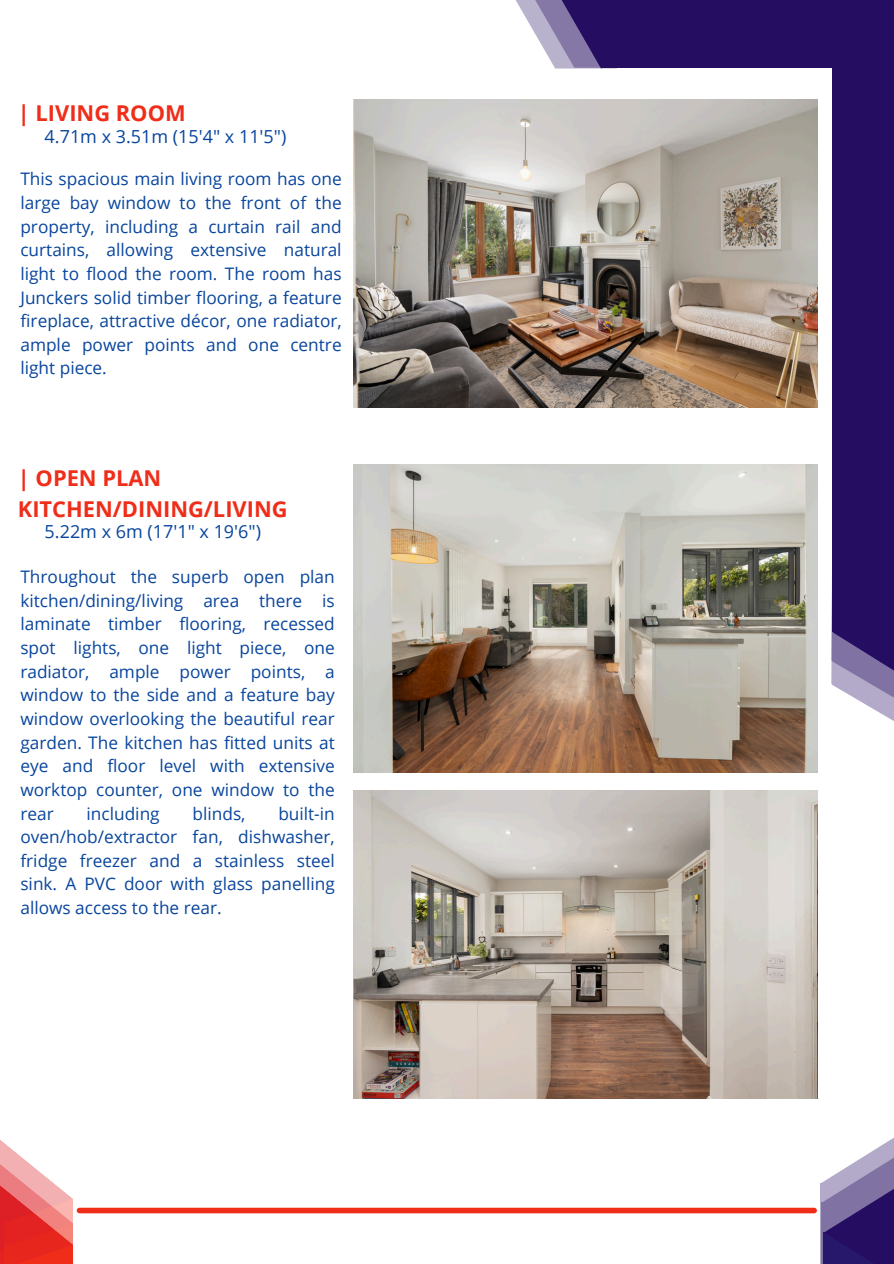
<style>
.page{position:relative;width:894px;height:1264px;background:#fff}
.page>*{position:absolute;margin:0;border:0;box-sizing:border-box;transform-origin:0 0}
.t1{font:700 21.9px/30.3px "Open Sans";color:#ef2d19}
.t2{font:18px "Open Sans";color:#08459d}
.t3{font:17.25px/23.7px "Open Sans";color:#08459d;text-align:justify}
</style>
<div class="page">
<svg style="left:515px;top:0;width:13px;height:21px"></svg>
<svg style="left:528px;top:0;width:27px;height:68px;fill:#b9b2cd"></svg>
<div style="left:602px;top:0;width:291px;height:68px;background:#250e62"></div>
<svg style="left:831px;top:585px;width:62px;height:136px"></svg>
<div style="left:832px;top:0;width:61px;height:631px;background:#250e62"></div>
<svg style="left:832px;top:631px;width:61px;height:60px;background:#6c5d95"></svg>
<svg style="left:555px;top:0;width:62px;height:69px"></svg>
<div style="left:821px;top:1202px;width:71px;height:61px;background:#28186c"></div>
<svg style="left:820px;top:1138px;width:73px;height:116px"></svg>
<svg style="left:0;top:1140px;width:73px;height:123px"></svg>
<div style="left:79px;top:1207px;width:735px;height:6px;background:#ef2d19"></div>
<img style="left:354px;top:100px;width:462px;height:307px">
<img style="left:354px;top:465px;width:462px;height:307px">
<img style="left:354px;top:790px;width:462px;height:308px">
<h1 class="t1" style="left:18px;top:97px;width:169px">| LIVING ROOM</h1>
<p class="t2" style="left:45px;top:124px;width:243px">4.71m x 3.51m (15'4" x 11'5")</p>
<p class="t3" style="left:20px;top:167px;width:323px">This spacious main living room has one large bay window to the front of the property, including a curtain rail and curtains, allowing extensive natural light to flood the room. The room has Junckers solid timber flooring, a feature fireplace, attractive décor, one radiator, ample power points and one centre light piece.</p>
<p class="t1" style="left:18px;top:463px;width:271px">| OPEN PLAN<br>KITCHEN/DINING/LIVING</p>
<p class="t2" style="left:45px;top:519px;width:218px">5.22m x 6m (17'1" x 19'6")</p>
<p class="t3" style="left:20px;top:564px;width:316px">Throughout the superb open plan kitchen/dining/living area there is laminate timber flooring, recessed spot lights, one light piece, one radiator, ample power points, a window to the side and a feature bay window overlooking the beautiful rear garden. The kitchen has fitted units at eye and floor level with extensive worktop counter, one window to the rear</p>
<p class="t3" style="left:20px;top:801px;width:316px;text-indent:258px">built-in oven/hob/extractor fan, dishwasher, fridge freezer and a stainless steel sink. A PVC door with glass panelling allows access to the rear.</p>
<p class="t3" style="left:87px;top:801px;width:75px">including</p>
<p class="t3" style="left:192px;top:801px;width:54px">blinds,</p>
</div>
